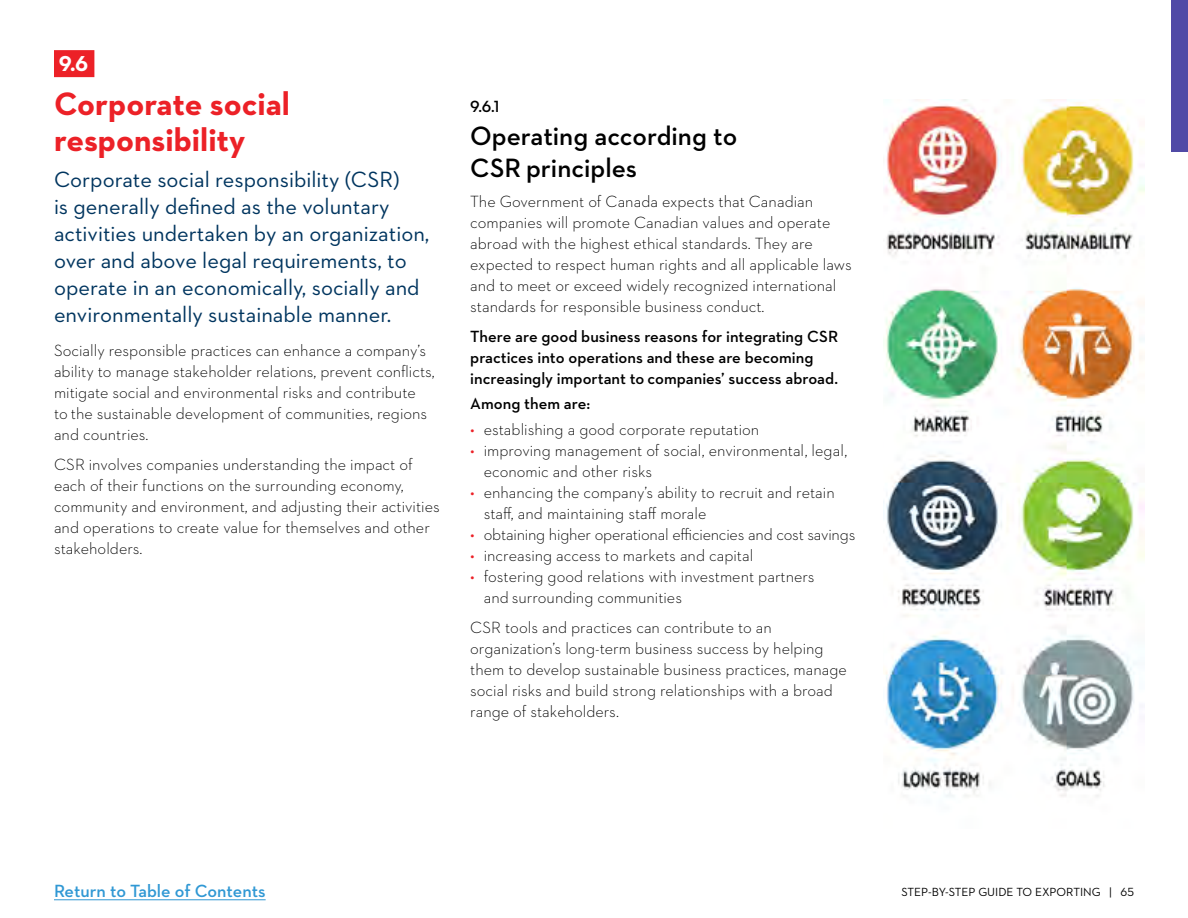
<style>
.page{position:relative;width:1188px;height:918px;background:#fff}
.page>*{position:absolute;margin:0;border:0;box-sizing:border-box;transform-origin:0 0}
.t1{font:700 33px/36px "Neutraface 2 Text";color:#ec2127}
.t2{font:600 27px/32.2px "Neutraface 2 Text";color:#000}
.t3{font:22.5px/27px "Neutraface 2 Text";color:#00355f}
.t4{font:700 21.9px "Neutraface 2 Text";color:#fff}
.t5{font:600 18px "Neutraface 2 Text";letter-spacing:-.005em;color:#3098d4}
.t6{font:300 16.5px/21px "Neutraface 2 Text";color:#000}
.t7{font:600 16.5px/21px "Neutraface 2 Text";color:#000}
.t8{font:12px "Neutraface 2 Text";color:#000}
.s1{color:#ec2127}
</style>
<div class="page">
<hr style="left:54px;top:900px;width:212px;height:1px;background:#3098d4">
<img style="left:884px;top:99px;width:260px;height:698px">
<div style="left:1172px;top:0;width:16px;height:152px;background:#504aa6"></div>
<div style="left:54px;top:50px;width:40px;height:27px;background:#ec2127"></div>
<h3 class="t4" style="left:59px;top:50px;width:31px">9.6</h3>
<h1 class="t1" style="left:54px;top:85px;width:238px">Corporate social responsibility</h1>
<p class="t3" style="left:54px;top:165px;width:377px">Corporate social responsibility (CSR)<br>is generally defined as the voluntary activities undertaken by an organization, over and above legal requirements, to operate in an economically, socially and environmentally sustainable manner.</p>
<p class="t6" style="left:54px;top:340px;width:382px">Socially responsible practices can enhance a company’s ability to manage stakeholder relations, prevent conflicts, mitigate social and environmental risks and contribute<br>to the sustainable development of communities, regions and countries.</p>
<p class="t6" style="left:54px;top:454px;width:387px">CSR involves companies understanding the impact of each of their functions on the surrounding economy, community and environment, and adjusting their activities and operations to create value for themselves and other stakeholders.</p>
<p class="t7" style="left:470px;top:96px;width:31px">9.6.1</p>
<h2 class="t2" style="left:470px;top:119px;width:268px">Operating according to<br>CSR principles</h2>
<p class="t6" style="left:470px;top:191px;width:383px">The Government of Canada expects that Canadian companies will promote Canadian values and operate abroad with the highest ethical standards. They are expected to respect human rights and all applicable laws and to meet or exceed widely recognized international standards for responsible business conduct.</p>
<p class="t7" style="left:470px;top:326px;width:369px">There are good business reasons for integrating CSR practices into operations and these are becoming increasingly important to companies’ success abroad.</p>
<p class="t7" style="left:470px;top:393px;width:122px">Among them are:</p>
<p class="t6" style="left:470px;top:419px;width:290px"><span class="s1">•</span> establishing a good corporate reputation</p>
<p class="t6" style="left:484px;top:440px;width:365px;text-indent:-13px"><span class="s1">•</span> improving management of social, environmental, legal, economic and other risks</p>
<p class="t6" style="left:484px;top:482px;width:352px;text-indent:-13px"><span class="s1">•</span> enhancing the company’s ability to recruit and retain staff, and maintaining staff morale</p>
<p class="t6" style="left:470px;top:524px;width:387px"><span class="s1">•</span> obtaining higher operational efficiencies and cost savings</p>
<p class="t6" style="left:470px;top:545px;width:285px"><span class="s1">•</span> increasing access to markets and capital</p>
<p class="t6" style="left:484px;top:566px;width:332px;text-indent:-13px"><span class="s1">•</span> fostering good relations with investment partners and surrounding communities</p>
<p class="t6" style="left:470px;top:617px;width:378px">CSR tools and practices can contribute to an organization’s long-term business success by helping them to develop sustainable business practices, manage social risks and build strong relationships with a broad range of stakeholders.</p>
<p class="t5" style="left:54px;top:880px;width:213px">Return to Table of Contents</p>
<p class="t8" style="left:901px;top:884px;width:234px">STEP-BY-STEP GUIDE TO EXPORTING | 65</p>
</div>
